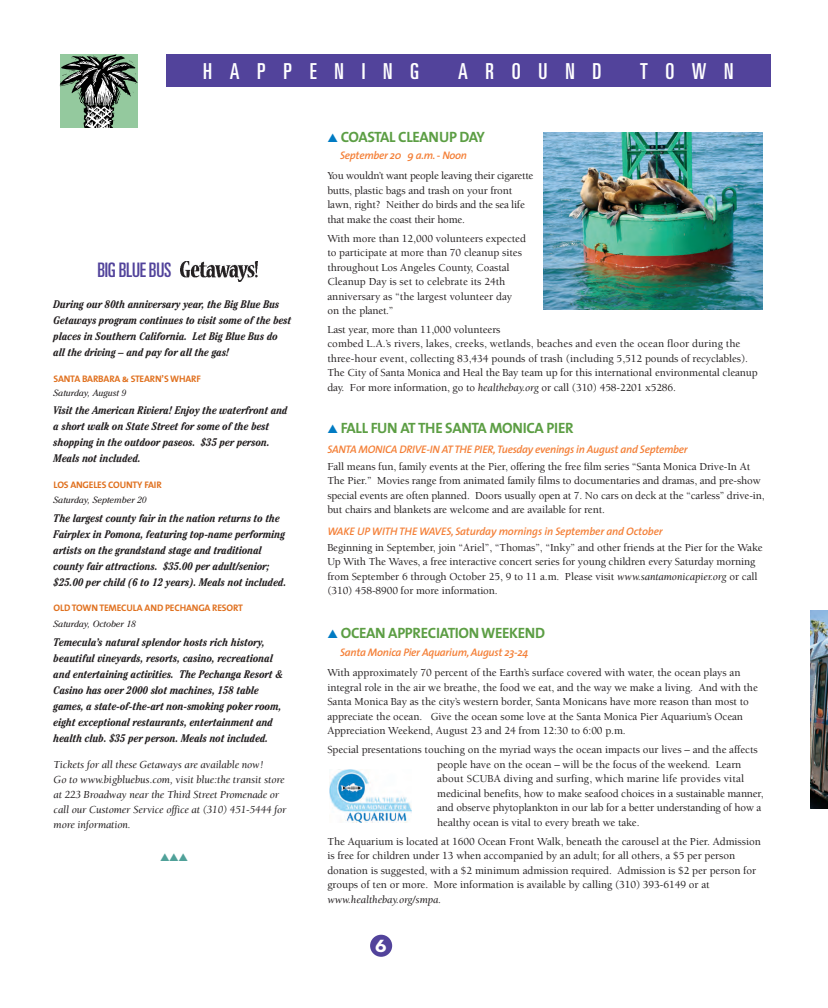
<style>
.page{position:relative;width:828px;height:1008px;background:#fff}
.page>*{position:absolute;margin:0;border:0;box-sizing:border-box;transform-origin:0 0}
.t1{font:ultra-condensed 22px "Univers LT Std";letter-spacing:.805em;color:#fff}
.t2{font:ultra-condensed 20px "Univers LT Std";letter-spacing:-.015em;color:#52439b}
.t3{font:900 17.3px "Avenir LT Std";color:#fff;scale:1.13 1}
.t4{font:15px "The Sans Bold Caps";letter-spacing:-.025em;color:#5c9e44}
.t5{font:500 11px/14.5px "Berkeley Std";letter-spacing:-.005em;color:#231f20}
.t6{font:italic 700 condensed 11px/16px "Cheltenham Std";letter-spacing:-.005em;color:#231f20}
.t7{font:italic 11px/15px "Berkeley Std";letter-spacing:-.01em;color:#231f20}
.t8{font:italic 600 11px "The Sans";letter-spacing:-.025em;color:#f48038}
.t9{font:10.8px "Zapf Dingbats ITC";color:#50a199}
.t10{font:9.5px "The Sans Bold Caps";letter-spacing:-.02em;color:#e07120}
.t11{font:italic 9px "Cheltenham Std";color:#231f20}
.s1{color:#007bc3}
.s2{font-weight:400;font-style:italic}
</style>
<div class="page">
<div style="left:166px;top:54px;width:605px;height:32px;background:#52439b"></div>
<div style="left:370px;top:935px;width:22px;height:22px;background:#52439b;border-radius:50%"></div>
<svg style="left:60px;top:54px;width:78px;height:74px;background:#708874"></svg>
<img style="left:544px;top:133px;width:219px;height:177px">
<img style="left:810px;top:611px;width:18px;height:198px">
<img style="left:181px;top:262px;width:77px;height:20px">
<img style="left:329px;top:770px;width:82px;height:53px">
<h1 class="t1" style="left:203px;top:63px;width:218px">HAPPENING</h1>
<h1 class="t1" style="left:458px;top:63px;width:145px">AROUND</h1>
<h1 class="t1" style="left:640px;top:63px;width:95px">TOWN</h1>
<h2 class="t2" style="left:97px;top:263px;width:75px">BIG BLUE BUS</h2>
<p class="t6" style="left:54px;top:297px;width:239px">During our 80th anniversary year, the Big Blue Bus Getaways program continues to visit some of the best places in Southern California. Let Big Blue Bus do all the driving – and pay for all the gas!</p>
<p class="t10" style="left:54px;top:375px;width:149px">SANTA BARBARA &amp; STEARN’S WHARF</p>
<p class="t11" style="left:54px;top:389px;width:74px">Saturday, August 9</p>
<p class="t6" style="left:54px;top:404px;width:236px">Visit the American Riviera! Enjoy the waterfront and a short walk on State Street for some of the best shopping in the outdoor paseos. $35 per person.<br>Meals not included.</p>
<p class="t10" style="left:54px;top:482px;width:110px">LOS ANGELES COUNTY FAIR</p>
<p class="t11" style="left:54px;top:497px;width:94px">Saturday, September 20</p>
<p class="t6" style="left:54px;top:511px;width:234px">The largest county fair in the nation returns to the Fairplex in Pomona, featuring top-name performing artists on the grandstand stage and traditional county fair attractions. $35.00 per adult/senior; $25.00 per child (6 to 12 years). Meals not included.</p>
<p class="t10" style="left:54px;top:605px;width:191px">OLD TOWN TEMECULA AND PECHANGA RESORT</p>
<p class="t11" style="left:54px;top:621px;width:84px">Saturday, October 18</p>
<p class="t6" style="left:54px;top:635px;width:231px">Temecula’s natural splendor hosts rich history, beautiful vineyards, resorts, casino, recreational and entertaining activities. The Pechanga Resort &amp; Casino has over 2000 slot machines, 158 table games, a state-of-the-art non-smoking poker room, eight exceptional restaurants, entertainment and health club. $35 per person. Meals not included.</p>
<p class="t7" style="left:54px;top:758px;width:234px">Tickets for all these Getaways are available now!<br>Go to www.bigbluebus.com, visit blue:the transit store at 223 Broadway near the Third Street Promenade or call our Customer Service office at (310) 451-5444 for more information.</p>
<p class="t9" style="left:160px;top:851px;width:30px">▲▲▲</p>
<h3 class="t4" style="left:327px;top:131px;width:159px"><span class="s1">▲</span> COASTAL CLEANUP DAY</h3>
<p class="t8" style="left:340px;top:151px;width:128px">September 20 9 a.m. - Noon</p>
<p class="t5" style="left:327px;top:170px;width:208px">You wouldn’t want people leaving their cigarette butts, plastic bags and trash on your front lawn, right? Neither do birds and the sea life that make the coast their home.</p>
<p class="t5" style="left:327px;top:232px;width:200px">With more than 12,000 volunteers expected to participate at more than 70 cleanup sites throughout Los Angeles County, Coastal Cleanup Day is set to celebrate its 24th anniversary as “the largest volunteer day on the planet.”</p>
<p class="t5" style="left:327px;top:323px;width:432px">Last year, more than 11,000 volunteers<br>combed L.A.’s rivers, lakes, creeks, wetlands, beaches and even the ocean floor during the three-hour event, collecting 83,434 pounds of trash (including 5,512 pounds of recyclables).<br>The City of Santa Monica and Heal the Bay team up for this international environmental cleanup day. For more information, go to <span class="s2">healthebay.org</span> or call (310) 458-2201 x5286.</p>
<h3 class="t4" style="left:327px;top:423px;width:248px"><span class="s1">▲</span> FALL FUN AT THE SANTA MONICA PIER</h3>
<p class="t8" style="left:327px;top:445px;width:362px">SANTA MONICA DRIVE-IN AT THE PIER, Tuesday evenings in August and September</p>
<p class="t5" style="left:327px;top:460px;width:439px">Fall means fun, family events at the Pier, offering the free film series “Santa Monica Drive-In At The Pier.” Movies range from animated family films to documentaries and dramas, and pre-show special events are often planned. Doors usually open at 7. No cars on deck at the “carless” drive-in, but chairs and blankets are welcome and are available for rent.</p>
<p class="t8" style="left:327px;top:527px;width:337px">WAKE UP WITH THE WAVES, Saturday mornings in September and October</p>
<p class="t5" style="left:327px;top:541px;width:437px">Beginning in September, join “Ariel”, “Thomas”, “Inky” and other friends at the Pier for the Wake Up With The Waves, a free interactive concert series for young children every Saturday morning from September 6 through October 25, 9 to 11 a.m. Please visit <span class="s2">www.santamonicapier.org</span> or call (310) 458-8900 for more information.</p>
<h3 class="t4" style="left:327px;top:628px;width:219px"><span class="s1">▲</span> OCEAN APPRECIATION WEEKEND</h3>
<p class="t8" style="left:340px;top:648px;width:190px">Santa Monica Pier Aquarium, August 23-24</p>
<p class="t5" style="left:327px;top:667px;width:432px">With approximately 70 percent of the Earth’s surface covered with water, the ocean plays an integral role in the air we breathe, the food we eat, and the way we make a living. And with the Santa Monica Bay as the city’s western border, Santa Monicans have more reason than most to appreciate the ocean. Give the ocean some love at the Santa Monica Pier Aquarium’s Ocean Appreciation Weekend, August 23 and 24 from 12:30 to 6:00 p.m.</p>
<p class="t5" style="left:437px;top:743px;width:328px;text-indent:-110px">Special presentations touching on the myriad ways the ocean impacts our lives – and the affects people have on the ocean – will be the focus of the weekend. Learn about SCUBA diving and surfing, which marine life provides vital medicinal benefits, how to make seafood choices in a sustainable manner, and observe phytoplankton in our lab for a better understanding of how a healthy ocean is vital to every breath we take.</p>
<p class="t5" style="left:327px;top:835px;width:435px">The Aquarium is located at 1600 Ocean Front Walk, beneath the carousel at the Pier. Admission is free for children under 13 when accompanied by an adult; for all others, a $5 per person donation is suggested, with a $2 minimum admission required. Admission is $2 per person for groups of ten or more. More information is available by calling (310) 393-6149 or at <span class="s2">www.healthebay.org/smpa</span>.</p>
<h3 class="t3" style="left:375px;top:939px;width:12px">6</h3>
</div>
